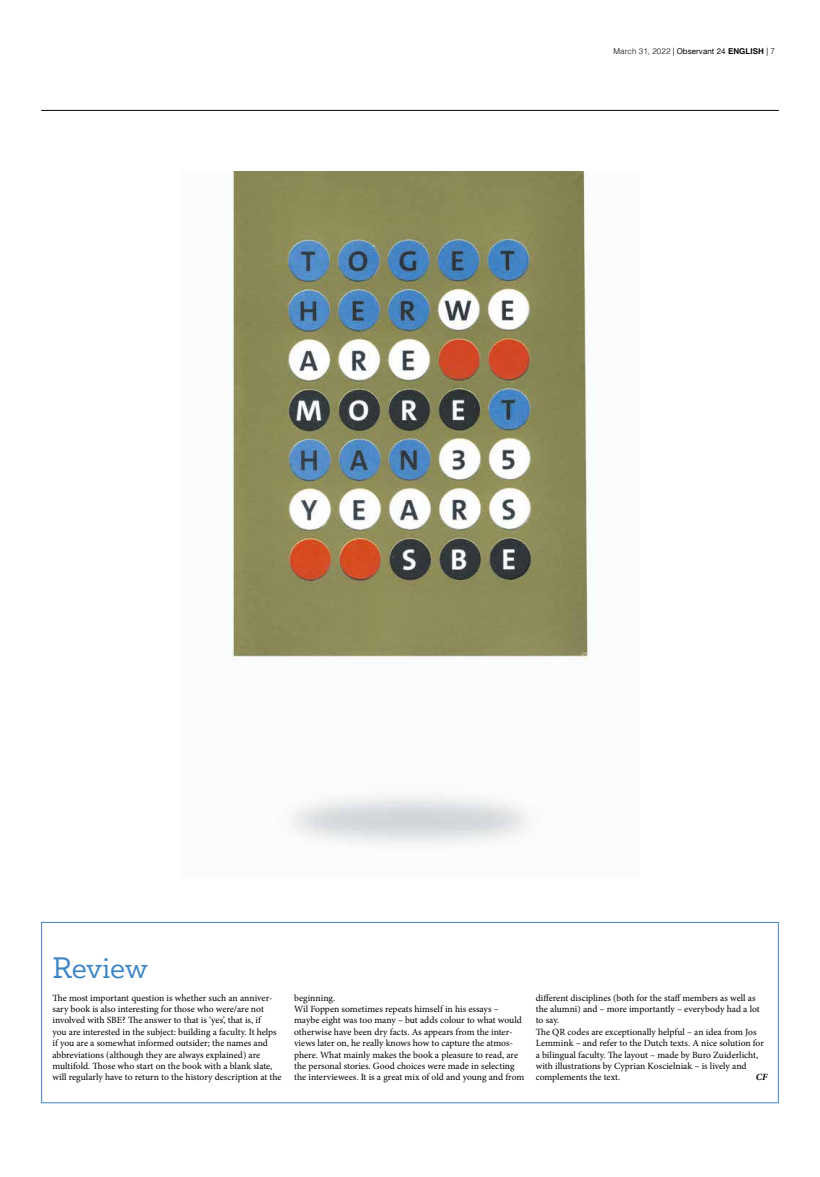
<style>
.page{position:relative;width:820px;height:1177px;background:#fff}
.page>*{position:absolute;margin:0;border:0;box-sizing:border-box;transform-origin:0 0}
.t1{font:27px "Mokoko";letter-spacing:-.015em;color:#4085c6}
.t2{font:9.5px/11.4px "Minion Pro";color:#000}
.t3{font:italic 700 9.5px "Minion Pro";color:#000}
.t4{font:300 8px "Helvetica";letter-spacing:.01em;color:#000}
.s1{font-family:"Helvetica Neue";font-weight:400}
.s2{font-weight:700}
</style>
<div class="page">
<hr style="left:41px;top:110px;width:737px;height:1px;background:#000">
<img style="left:232px;top:171px;width:357px;height:674px">
<div style="left:41px;top:921px;width:737px;height:182px;border:1px solid #4085c6"></div>
<h1 class="t1" style="left:52px;top:949px;width:97px">Review</h1>
<p class="t4" style="left:613px;top:44px;width:163px">March 31, 2022 <span class="s1">| Observant 24</span> <span class="s2">ENGLISH</span> <span class="s1">|</span> 7</p>
<p class="t2" style="left:52px;top:991px;width:230px">The most important question is whether such an anniver&shy;sary book is also interesting for those who were/are not involved with SBE? The answer to that is ‘yes’, that is, if<br>you are interested in the subject: building a faculty. It helps if you are a somewhat informed outsider; the names and abbreviations (although they are always explained) are multifold. Those who start on the book with a blank slate, will regularly have to return to the history description at the</p>
<p class="t2" style="left:294px;top:991px;width:232px">beginning.<br>Wil Foppen sometimes repeats himself in his essays – maybe eight was too many – but adds colour to what would otherwise have been dry facts. As appears from the inter&shy;views later on, he really knows how to capture the atmos&shy;phere. What mainly makes the book a pleasure to read, are the personal stories. Good choices were made in selecting the interviewees. It is a great mix of old and young and from</p>
<p class="t2" style="left:535px;top:991px;width:229px">different disciplines (both for the staff members as well as the alumni) and – more importantly – everybody had a lot to say.<br>The QR codes are exceptionally helpful – an idea from Jos Lemmink – and refer to the Dutch texts. A nice solution for a bilingual faculty. The layout – made by Buro Zuiderlicht, with illustrations by Cyprian Koscielniak – is lively and complements the text.</p>
<p class="t3" style="left:755px;top:1070px;width:13px">CF</p>
</div>
